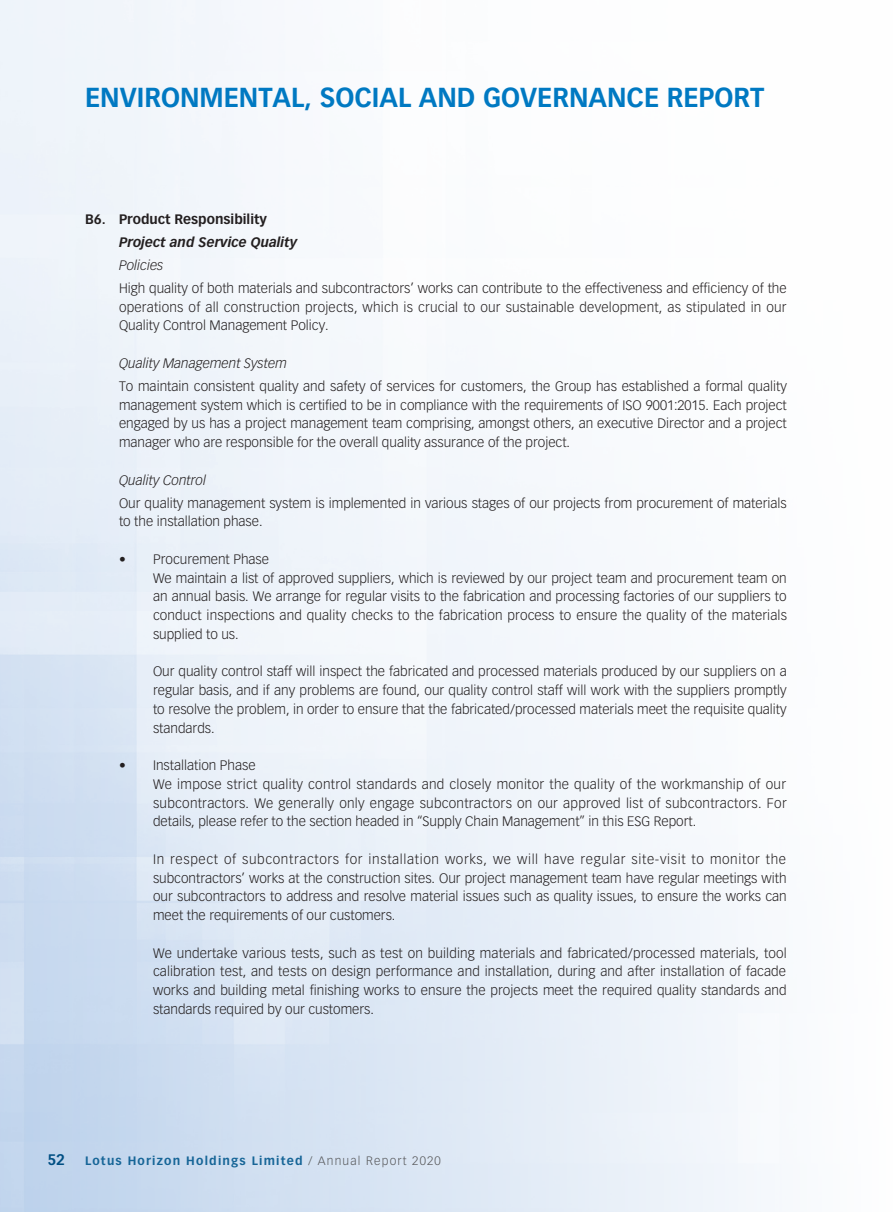
<style>
.page{position:relative;width:893px;height:1212px;background:#fff}
.page>*{position:absolute;margin:0;border:0;box-sizing:border-box;transform-origin:0 0}
.t1{font:700 27px "Vectora LT Std";color:#0079c2;scale:.95 1}
.t2{font:700 15px "Vectora LT Std";color:#004f83}
._00_txt{font:300 13.5px/18.8px "Vectora LT Std";color:#231f20;text-align:justify}
._04_H4{font:italic 300 13.5px "Vectora LT Std";color:#231f20}
._03_H3{font:700 13.5px "Vectora LT Std";color:#231f20}
._03_H3-2{font:italic 700 13.5px "Vectora LT Std";color:#231f20}
.t3{font:700 12px "Vectora LT Std";letter-spacing:.1em;color:#166597}
.s1{font-weight:300;color:#57585a}
</style>
<div class="page">
<h1 class="t1" style="left:85px;top:81px;width:716px">ENVIRONMENTAL, SOCIAL AND GOVERNANCE REPORT</h1>
<p class="_03_H3" style="left:85px;top:211px;width:184px">B6. Product Responsibility</p>
<p class="_03_H3-2" style="left:119px;top:234px;width:180px">Project and Service Quality</p>
<p class="_04_H4" style="left:119px;top:257px;width:46px">Policies</p>
<p class="_00_txt" style="left:119px;top:279px;width:669px">High quality of both materials and subcontractors’ works can contribute to the effectiveness and efficiency of the operations of all construction projects, which is crucial to our sustainable development, as stipulated in our Quality Control Management Policy.</p>
<p class="_04_H4" style="left:119px;top:355px;width:169px">Quality Management System</p>
<p class="_00_txt" style="left:119px;top:377px;width:669px">To maintain consistent quality and safety of services for customers, the Group has established a formal quality management system which is certified to be in compliance with the requirements of ISO 9001:2015. Each project engaged by us has a project management team comprising, amongst others, an executive Director and a project manager who are responsible for the overall quality assurance of the project.</p>
<p class="_04_H4" style="left:119px;top:472px;width:89px">Quality Control</p>
<p class="_00_txt" style="left:119px;top:494px;width:669px">Our quality management system is implemented in various stages of our projects from procurement of materials to the installation phase.</p>
<p class="_00_txt" style="left:119px;top:550px;width:152px">• Procurement Phase</p>
<p class="_00_txt" style="left:153px;top:569px;width:635px">We maintain a list of approved suppliers, which is reviewed by our project team and procurement team on an annual basis. We arrange for regular visits to the fabrication and processing factories of our suppliers to conduct inspections and quality checks to the fabrication process to ensure the quality of the materials supplied to us.</p>
<p class="_00_txt" style="left:153px;top:662px;width:635px">Our quality control staff will inspect the fabricated and processed materials produced by our suppliers on a regular basis, and if any problems are found, our quality control staff will work with the suppliers promptly to resolve the problem, in order to ensure that the fabricated/processed materials meet the requisite quality standards.</p>
<p class="_00_txt" style="left:119px;top:756px;width:138px">• Installation Phase</p>
<p class="_00_txt" style="left:153px;top:775px;width:635px">We impose strict quality control standards and closely monitor the quality of the workmanship of our subcontractors. We generally only engage subcontractors on our approved list of subcontractors. For details, please refer to the section headed in “Supply Chain Management” in this ESG Report.</p>
<p class="_00_txt" style="left:153px;top:850px;width:635px">In respect of subcontractors for installation works, we will have regular site-visit to monitor the subcontractors’ works at the construction sites. Our project management team have regular meetings with our subcontractors to address and resolve material issues such as quality issues, to ensure the works can meet the requirements of our customers.</p>
<p class="_00_txt" style="left:153px;top:944px;width:635px">We undertake various tests, such as test on building materials and fabricated/processed materials, tool calibration test, and tests on design performance and installation, during and after installation of facade works and building metal finishing works to ensure the projects meet the required quality standards and standards required by our customers.</p>
<p class="t2" style="left:47px;top:1150px;width:19px">52</p>
<p class="t3" style="left:85px;top:1153px;width:357px">Lotus Horizon Holdings Limited <span class="s1">/ Annual Report 2020</span></p>
</div>
